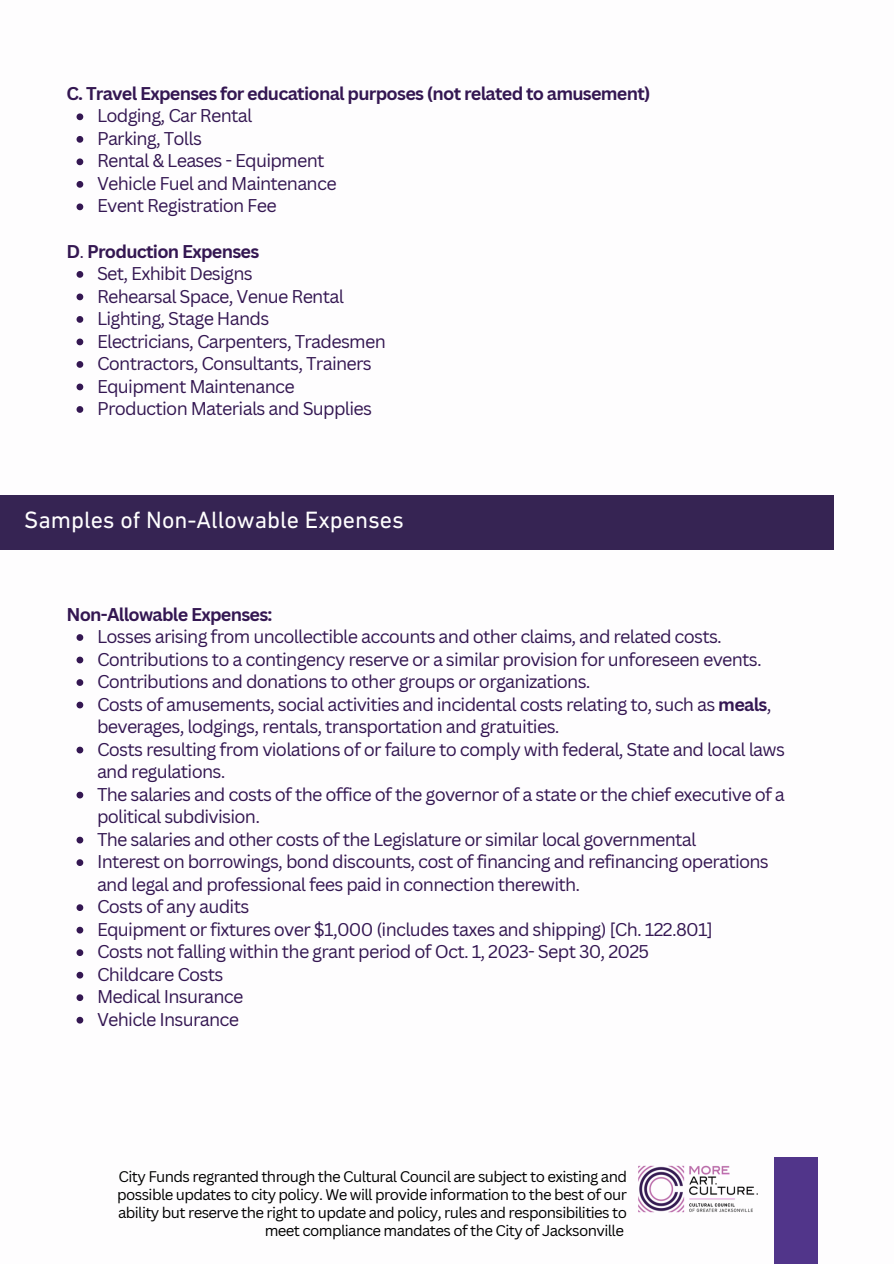
<style>
.page{position:relative;width:894px;height:1264px;background:#fff}
.page>*{position:absolute;margin:0;border:0;box-sizing:border-box;transform-origin:0 0}
.t1{font:24px "DIN Next LT Pro";color:#fff}
.t2{font:18px/22.5px "Canva Sans";letter-spacing:-.04em;color:#341752}
.t3{font:700 18px "Canva Sans";letter-spacing:-.04em;color:#341752}
.t4{font:15px/18px "Canva Sans";letter-spacing:-.04em;color:#000;text-align:right}
.s1{font-weight:400}
.s2{font-weight:700}
</style>
<div class="page">
<div style="left:0;top:496px;width:832px;height:54px;background:#362453"></div>
<div style="left:774px;top:1157px;width:43px;height:106px;background:#51358a"></div>
<img style="left:638px;top:1165px;width:120px;height:48px">
<svg style="left:76px;top:634px;width:7px;height:7px"></svg>
<svg style="left:76px;top:656px;width:7px;height:7px"></svg>
<svg style="left:76px;top:679px;width:7px;height:7px"></svg>
<svg style="left:76px;top:701px;width:7px;height:7px"></svg>
<svg style="left:76px;top:746px;width:7px;height:7px"></svg>
<svg style="left:76px;top:791px;width:7px;height:7px"></svg>
<svg style="left:76px;top:836px;width:7px;height:7px"></svg>
<svg style="left:76px;top:859px;width:7px;height:7px"></svg>
<svg style="left:76px;top:904px;width:7px;height:7px"></svg>
<svg style="left:76px;top:926px;width:7px;height:7px"></svg>
<svg style="left:76px;top:949px;width:7px;height:7px"></svg>
<svg style="left:76px;top:971px;width:7px;height:7px"></svg>
<svg style="left:76px;top:994px;width:7px;height:7px"></svg>
<svg style="left:76px;top:1016px;width:7px;height:7px"></svg>
<svg style="left:76px;top:113px;width:7px;height:7px"></svg>
<svg style="left:76px;top:136px;width:7px;height:7px"></svg>
<svg style="left:76px;top:158px;width:7px;height:7px"></svg>
<svg style="left:76px;top:181px;width:7px;height:7px"></svg>
<svg style="left:76px;top:203px;width:7px;height:7px"></svg>
<svg style="left:76px;top:271px;width:7px;height:7px"></svg>
<svg style="left:76px;top:293px;width:7px;height:7px"></svg>
<svg style="left:76px;top:316px;width:7px;height:7px"></svg>
<svg style="left:76px;top:338px;width:7px;height:7px"></svg>
<svg style="left:76px;top:361px;width:7px;height:7px"></svg>
<svg style="left:76px;top:383px;width:7px;height:7px"></svg>
<svg style="left:76px;top:406px;width:7px;height:7px"></svg>
<p class="t3" style="left:66px;top:81px;width:585px">C. Travel Expenses for educational purposes (not related to amusement)</p>
<p class="t2" style="left:97px;top:104px;width:157px">Lodging, Car Rental</p>
<p class="t2" style="left:97px;top:127px;width:106px">Parking, Tolls</p>
<p class="t2" style="left:97px;top:149px;width:229px">Rental &amp; Leases - Equipment</p>
<p class="t2" style="left:97px;top:172px;width:241px">Vehicle Fuel and Maintenance</p>
<p class="t2" style="left:97px;top:194px;width:181px">Event Registration Fee</p>
<p class="t3" style="left:66px;top:238px;width:194px">D<span class="s1">.</span> Production Expenses</p>
<p class="t2" style="left:97px;top:262px;width:157px">Set, Exhibit Designs</p>
<p class="t2" style="left:97px;top:284px;width:248px">Rehearsal Space, Venue Rental</p>
<p class="t2" style="left:97px;top:307px;width:174px">Lighting, Stage Hands</p>
<p class="t2" style="left:97px;top:329px;width:290px">Electricians, Carpenters, Tradesmen</p>
<p class="t2" style="left:97px;top:352px;width:276px">Contractors, Consultants, Trainers</p>
<p class="t2" style="left:97px;top:374px;width:199px">Equipment Maintenance</p>
<p class="t2" style="left:97px;top:397px;width:276px">Production Materials and Supplies</p>
<h2 class="t1" style="left:24px;top:510px;width:381px">Samples of Non-Allowable Expenses</h2>
<p class="t3" style="left:66px;top:601px;width:207px">Non-Allowable Expenses:</p>
<p class="t2" style="left:97px;top:625px;width:626px">Losses arising from uncollectible accounts and other claims, and related costs.</p>
<p class="t2" style="left:97px;top:647px;width:666px">Contributions to a contingency reserve or a similar provision for unforeseen events.</p>
<p class="t2" style="left:97px;top:670px;width:495px">Contributions and donations to other groups or organizations.</p>
<h3 class="t2" style="left:97px;top:692px;width:675px">Costs of amusements, social activities and incidental costs relating to, such as <span class="s2">meals</span>, beverages, lodgings, rentals, transportation and gratuities.</h3>
<p class="t2" style="left:97px;top:737px;width:689px">Costs resulting from violations of or failure to comply with federal, State and local laws and regulations.</p>
<p class="t2" style="left:97px;top:782px;width:689px">The salaries and costs of the office of the governor of a state or the chief executive of a political subdivision.</p>
<p class="t2" style="left:97px;top:827px;width:600px">The salaries and other costs of the Legislature or similar local governmental</p>
<p class="t2" style="left:97px;top:850px;width:673px">Interest on borrowings, bond discounts, cost of financing and refinancing operations and legal and professional fees paid in connection therewith.</p>
<p class="t2" style="left:97px;top:895px;width:154px">Costs of any audits</p>
<p class="t2" style="left:97px;top:917px;width:617px">Equipment or fixtures over $1,000 (includes taxes and shipping) [Ch. 122.801]</p>
<p class="t2" style="left:97px;top:940px;width:553px">Costs not falling within the grant period of Oct. 1, 2023- Sept 30, 2025</p>
<h1 class="t2" style="left:97px;top:962px;width:128px">Childcare Costs</h1>
<h2 class="t2" style="left:97px;top:985px;width:148px">Medical Insurance</h2>
<p class="t2" style="left:97px;top:1007px;width:144px">Vehicle Insurance</p>
<p class="t4" style="left:117px;top:1166px;width:511px">City Funds regranted through the Cultural Council are subject to existing and possible updates to city policy. We will provide information to the best of our ability but reserve the right to update and policy, rules and responsibilities to meet compliance mandates of the City of Jacksonville</p>
</div>
